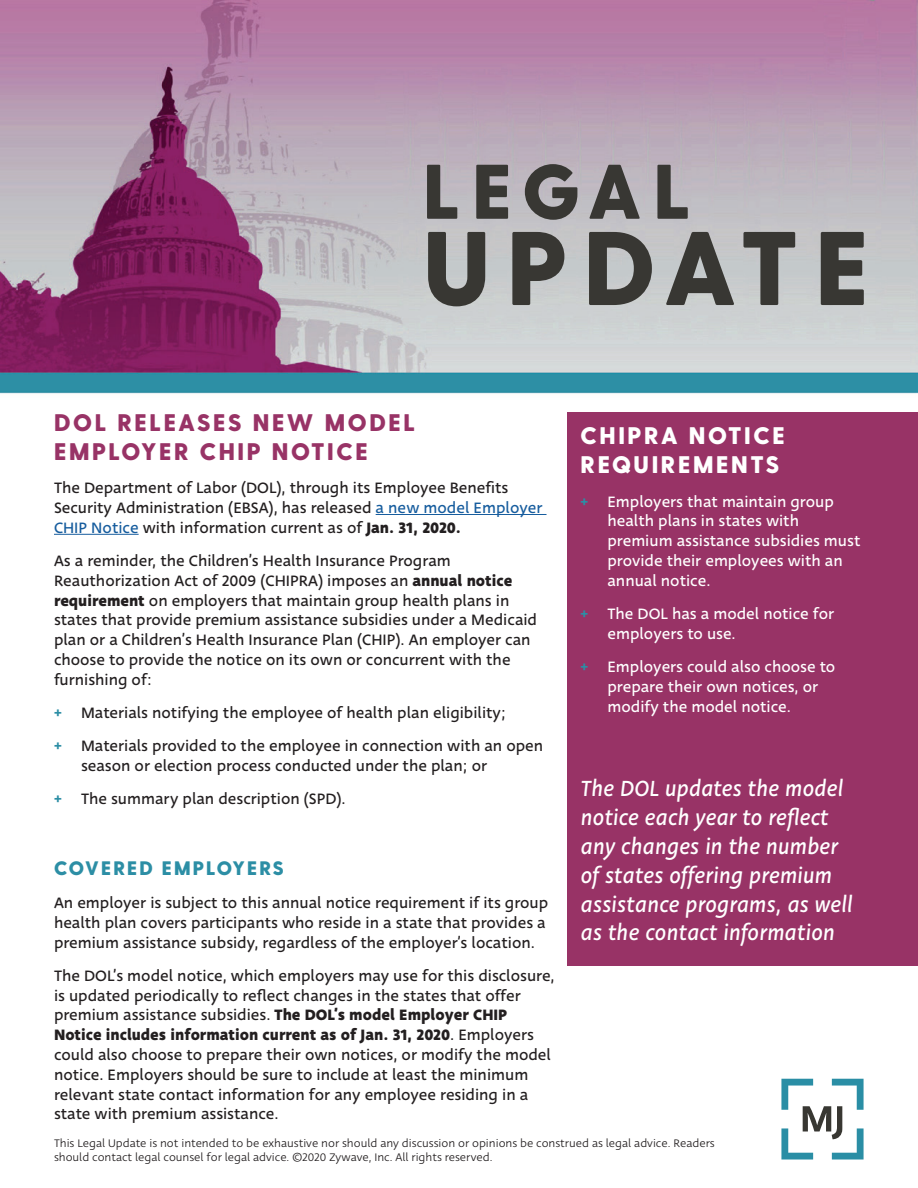
<style>
.page{position:relative;width:918px;height:1188px;background:#fff}
.page>*{position:absolute;margin:0;border:0;box-sizing:border-box;transform-origin:0 0}
.t1{font:800 104.4px "Greycliff CF";letter-spacing:.16em;color:#383733}
.t2{font:800 77.25px "Greycliff CF";letter-spacing:.145em;color:#383733}
.Sidebar_Content{font:italic 24px/28.8px "Deva Ideal";color:#fff}
.t3{font:800 24px/28.8px "Greycliff CF";letter-spacing:.11em;color:#983366}
.Sidebar_H1{font:800 24px/28.8px "Greycliff CF";letter-spacing:.11em;color:#fff}
.t4{font:800 19.5px "Greycliff CF";letter-spacing:.11em;color:#2c8ea5}
.t5{font:16.5px/19.8px "Deva Ideal";color:#231f20}
.t6{font:16.5px/19.8px "Deva Ideal";color:#fff}
.t7{font:12px/14.4px "Deva Ideal";color:#231f20}
.s1{color:#175d9e}
.s2{font-weight:700}
.s3{font-weight:500;color:#2c8ea5}
</style>
<div class="page">
<img style="left:0;top:0;width:918px;height:1079px">
<svg style="left:781px;top:1079px;width:83px;height:81px"></svg>
<hr style="left:376px;top:514px;width:171px;height:1px;background:#175d9e">
<hr style="left:54px;top:534px;width:85px;height:1px;background:#175d9e">
<div style="left:567px;top:412px;width:351px;height:554px;background:#983366"></div>
<h2 class="t2" style="left:423px;top:145px;width:269px">LEGAL</h2>
<h1 class="t1" style="left:423px;top:205px;width:447px">UPDATE</h1>
<h1 class="t3" style="left:54px;top:409px;width:362px">DOL RELEASES NEW MODEL<br>EMPLOYER CHIP NOTICE</h1>
<p class="t5" style="left:54px;top:478px;width:490px">The Department of Labor (DOL), through its Employee Benefits<br>Security Administration (EBSA), has released <span class="s1">a new model Employer<br>CHIP Notice</span> with information current as of <span class="s2">Jan. 31, 2020.</span></p>
<p class="t5" style="left:54px;top:551px;width:485px">As a reminder, the Children’s Health Insurance Program Reauthorization Act of 2009 (CHIPRA) imposes an <span class="s2">annual notice requirement</span> on employers that maintain group health plans in states that provide premium assistance subsidies under a Medicaid plan or a Children’s Health Insurance Plan (CHIP). An employer can choose to provide the notice on its own or concurrent with the furnishing of:</p>
<p class="t5" style="left:54px;top:703px;width:453px"><span class="s3">+</span> Materials notifying the employee of health plan eligibility;</p>
<p class="t5" style="left:81px;top:736px;width:464px;text-indent:-27px"><span class="s3">+</span> Materials provided to the employee in connection with an open season or election process conducted under the plan; or</p>
<p class="t5" style="left:54px;top:790px;width:293px"><span class="s3">+</span> The summary plan description (SPD).</p>
<h2 class="t4" style="left:54px;top:856px;width:231px">COVERED EMPLOYERS</h2>
<p class="t5" style="left:54px;top:893px;width:496px">An employer is subject to this annual notice requirement if its group health plan covers participants who reside in a state that provides a premium assistance subsidy, regardless of the employer’s location.</p>
<p class="t5" style="left:54px;top:966px;width:502px">The DOL’s model notice, which employers may use for this disclosure, is updated periodically to reflect changes in the states that offer premium assistance subsidies. <span class="s2">The DOL’s model Employer CHIP Notice includes information current as of Jan. 31, 2020</span>. Employers could also choose to prepare their own notices, or modify the model notice. Employers should be sure to include at least the minimum relevant state contact information for any employee residing in a state with premium assistance.</p>
<p class="Sidebar_H1" style="left:581px;top:422px;width:206px">CHIPRA NOTICE<br>REQUIREMENTS</p>
<p class="t6" style="left:608px;top:492px;width:254px;text-indent:-27px"><span class="s3">+</span> Employers that maintain group health plans in states with premium assistance subsidies must provide their employees with an annual notice.</p>
<p class="t6" style="left:608px;top:604px;width:228px;text-indent:-27px"><span class="s3">+</span> The DOL has a model notice for employers to use.</p>
<p class="t6" style="left:608px;top:657px;width:229px;text-indent:-27px"><span class="s3">+</span> Employers could also choose to prepare their own notices, or modify the model notice.</p>
<p class="Sidebar_Content" style="left:580px;top:775px;width:274px">The DOL updates the model notice each year to reflect any changes in the number of states offering premium assistance programs, as well as the contact information</p>
<p class="t7" style="left:54px;top:1136px;width:662px">This Legal Update is not intended to be exhaustive nor should any discussion or opinions be construed as legal advice. Readers should contact legal counsel for legal advice. ©2020 Zywave, Inc. All rights reserved.</p>
</div>
